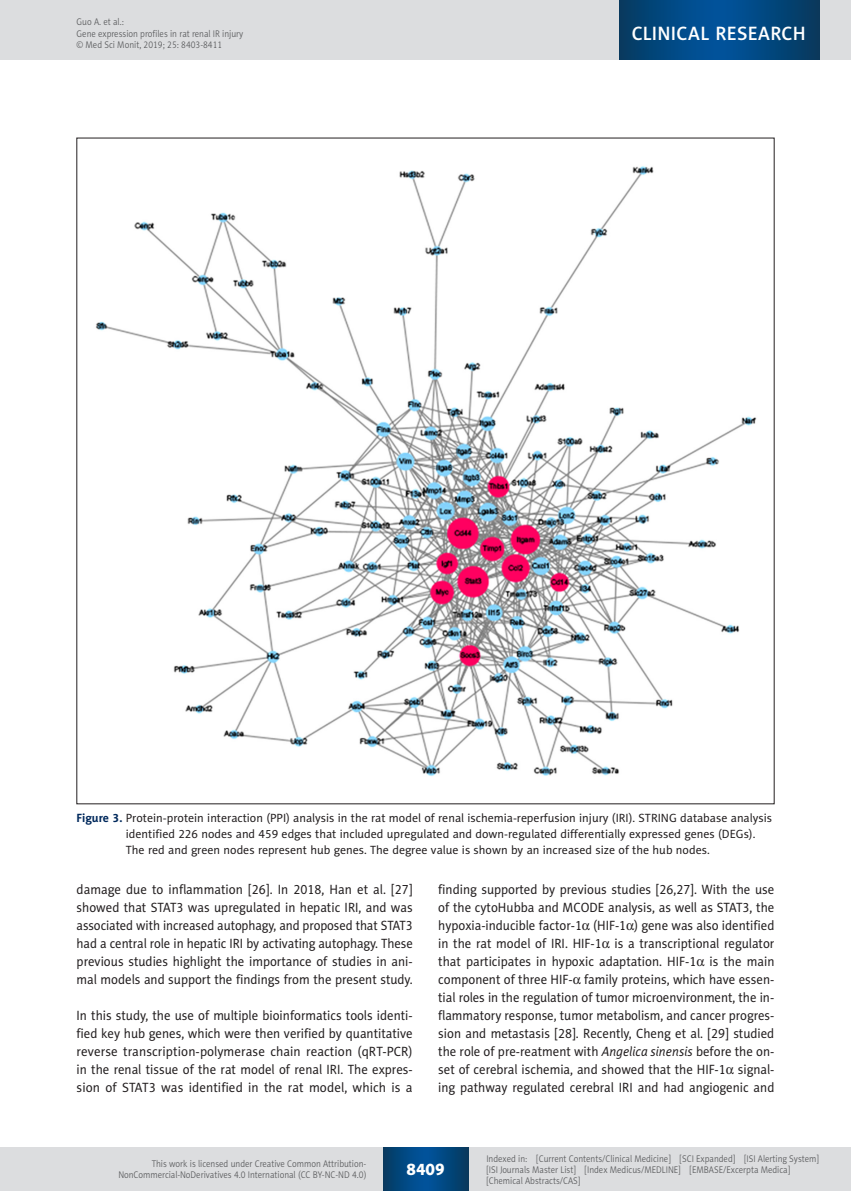
<style>
.page{position:relative;width:851px;height:1191px;background:#fff}
.page>*{position:absolute;margin:0;border:0;box-sizing:border-box;transform-origin:0 0}
.t1{font:19.5px "Naomi Sans EFN Medium";letter-spacing:.015em;color:#fff}
.t2{font:16.5px "Naomi Sans EFN Heavy";color:#fff}
.MSM_Body{font:13.5px/18px "Naomi Sans EFN";color:#231f20;text-align:justify;scale:.95 1}
.MSM_Rycina_tytul{font:12px/15.8px "Naomi Sans EFN";color:#231f20}
.t3{font:9.75px/11.2px "Naomi Sans EFN Light";color:#57585a;scale:.9 1}
.s1{font-weight:700;color:#00295c}
.s2{font-family:"Standard Sym L"}
.s3{font-style:italic}
</style>
<div class="page">
<img style="left:96px;top:166px;width:661px;height:610px">
<div style="left:0;top:1148px;width:850px;height:43px;background:#dcdddf"></div>
<svg style="left:383px;top:1147px;width:85px;height:43px;background:#02477e"></svg>
<div style="left:0;top:0;width:850px;height:60px;background:#dcdddf"></div>
<svg style="left:619px;top:0;width:200px;height:60px;background:#02477e"></svg>
<p class="t3" style="left:77px;top:16px;width:187px">Guo A. et al.:<br>Gene expression profiles in rat renal IR injury © Med Sci Monit, 2019; 25: 8403-8411</p>
<h1 class="t1" style="left:631px;top:22px;width:175px">CLINICAL RESEARCH</h1>
<p class="MSM_Rycina_tytul" style="left:126px;top:810px;width:647px;text-indent:-49px"><span class="s1">Figure 3.</span> Protein-protein interaction (PPI) analysis in the rat model of renal ischemia-reperfusion injury (IRI). STRING database analysis identified 226 nodes and 459 edges that included upregulated and down-regulated differentially expressed genes (DEGs).<br>The red and green nodes represent hub genes. The degree value is shown by an increased size of the hub nodes.</p>
<p class="MSM_Body" style="left:77px;top:880px;width:355px">damage due to inflammation [26]. In 2018, Han et al. [27] showed that STAT3 was upregulated in hepatic IRI, and was associated with increased autophagy, and proposed that STAT3 had a central role in hepatic IRI by activating autophagy. These previous studies highlight the importance of studies in ani&shy;mal models and support the findings from the present study.</p>
<p class="MSM_Body" style="left:77px;top:1006px;width:355px">In this study, the use of multiple bioinformatics tools identi&shy;fied key hub genes, which were then verified by quantitative reverse transcription-polymerase chain reaction (qRT-PCR) in the renal tissue of the rat model of renal IRI. The expres&shy;sion of STAT3 was identified in the rat model, which is a</p>
<p class="MSM_Body" style="left:438px;top:880px;width:355px">finding supported by previous studies [26,27]. With the use of the cytoHubba and MCODE analysis, as well as STAT3, the hypoxia-inducible factor-1<span class="s2">a</span> (HIF-1<span class="s2">a</span>) gene was also identified in the rat model of IRI. HIF-1<span class="s2">a</span> is a transcriptional regulator that participates in hypoxic adaptation. HIF-1<span class="s2">a</span> is the main component of three HIF-<span class="s2">a</span> family proteins, which have essen&shy;tial roles in the regulation of tumor microenvironment, the in&shy;flammatory response, tumor metabolism, and cancer progres&shy;sion and metastasis [28]. Recently, Cheng et al. [29] studied the role of pre-reatment with <span class="s3">Angelica sinensis</span> before the on&shy;set of cerebral ischemia, and showed that the HIF-1<span class="s2">a</span> signal&shy;ing pathway regulated cerebral IRI and had angiogenic and</p>
<p class="t3" style="left:118px;top:1158px;width:277px;text-align:right">This work is licensed under Creative Common Attribution-<br>NonCommercial-NoDerivatives 4.0 International (CC BY-NC-ND 4.0)</p>
<p class="t2" style="left:406px;top:1159px;width:40px">8409</p>
<p class="t3" style="left:486px;top:1152px;width:371px">Indexed in: [Current Contents/Clinical Medicine] [SCI Expanded] [ISI Alerting System] [ISI Journals Master List] [Index Medicus/MEDLINE] [EMBASE/Excerpta Medica] [Chemical Abstracts/CAS]</p>
</div>
